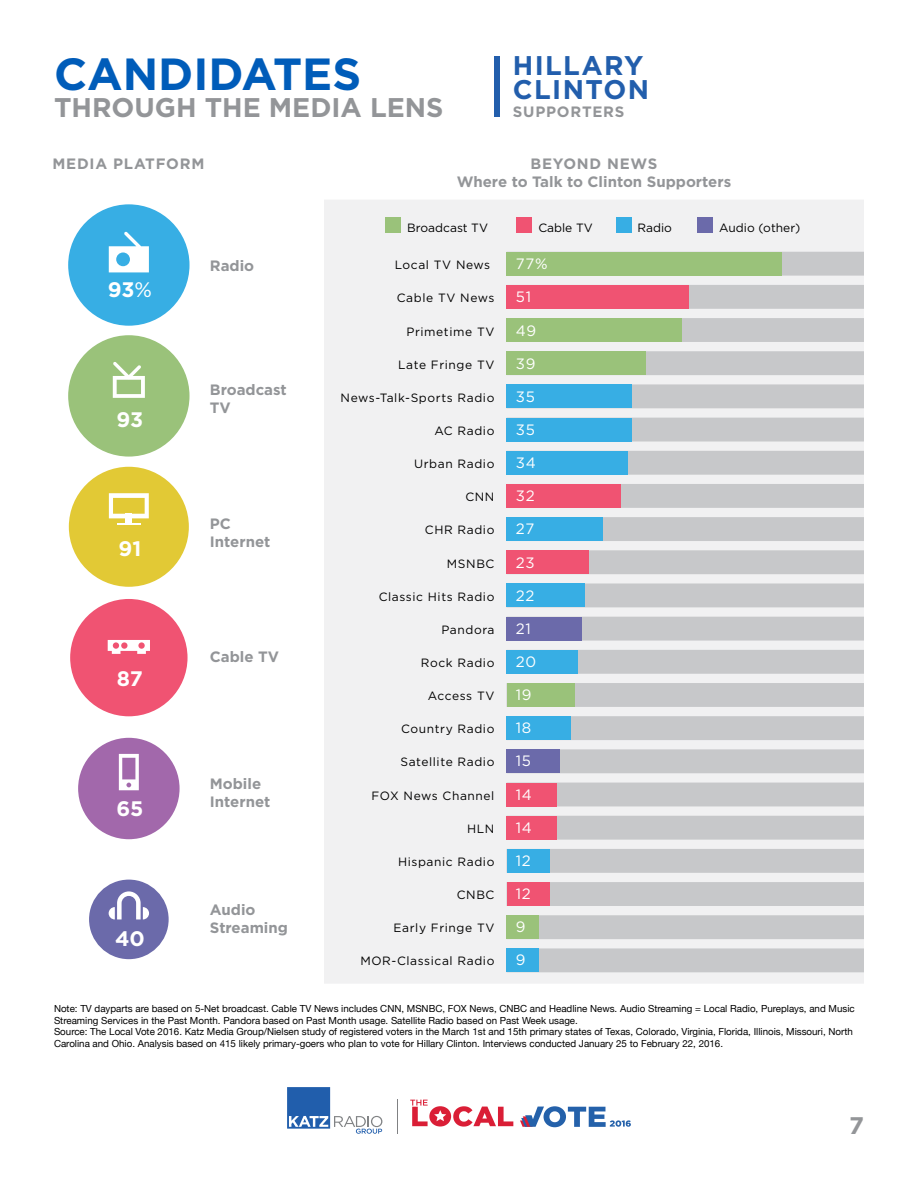
<style>
.page{position:relative;width:918px;height:1188px;background:#fff}
.page>*{position:absolute;margin:0;border:0;box-sizing:border-box;transform-origin:0 0}
.t1{font:700 45px "Gotham";color:#005cb9}
.t2{font:700 27px "Gotham";color:#939598}
.t3{font:700 27px/24px "Gotham";letter-spacing:.05em;color:#225eac}
.t4{font:700 24px "Gotham";color:#939598}
.t5{font:700 21px "Gotham";letter-spacing:-.01em;color:#fff}
.t6{font:700 15px/18px "Gotham";color:#939598}
.t7{font:15px "Gotham";color:#fff}
.t8{font:700 15px "Gotham";letter-spacing:.05em;color:#939598}
.t9{font:12px "Gotham";letter-spacing:.05em;color:#000}
.t10{font:12px "Gotham";color:#000}
.t11{font:9.75px/11.7px "Helvetica Neue";color:#000}
.s1{font-weight:400}
</style>
<div class="page">
<div style="left:324px;top:200px;width:540px;height:783px;background:#f1f1f2"></div>
<div style="left:782px;top:252px;width:82px;height:24px;background:#c7c8ca"></div>
<div style="left:689px;top:285px;width:175px;height:24px;background:#c7c8ca"></div>
<div style="left:682px;top:318px;width:182px;height:24px;background:#c7c8ca"></div>
<div style="left:646px;top:351px;width:218px;height:24px;background:#c7c8ca"></div>
<div style="left:632px;top:384px;width:232px;height:24px;background:#c7c8ca"></div>
<div style="left:632px;top:418px;width:232px;height:24px;background:#c7c8ca"></div>
<div style="left:628px;top:451px;width:236px;height:24px;background:#c7c8ca"></div>
<div style="left:621px;top:484px;width:243px;height:24px;background:#c7c8ca"></div>
<div style="left:603px;top:517px;width:261px;height:24px;background:#c7c8ca"></div>
<div style="left:589px;top:550px;width:275px;height:24px;background:#c7c8ca"></div>
<div style="left:585px;top:584px;width:279px;height:23px;background:#c7c8ca"></div>
<div style="left:582px;top:617px;width:282px;height:24px;background:#c7c8ca"></div>
<div style="left:578px;top:650px;width:286px;height:24px;background:#c7c8ca"></div>
<div style="left:574px;top:683px;width:290px;height:24px;background:#c7c8ca"></div>
<div style="left:571px;top:716px;width:293px;height:24px;background:#c7c8ca"></div>
<div style="left:560px;top:749px;width:304px;height:24px;background:#c7c8ca"></div>
<div style="left:557px;top:783px;width:307px;height:23px;background:#c7c8ca"></div>
<div style="left:557px;top:816px;width:307px;height:24px;background:#c7c8ca"></div>
<div style="left:549px;top:849px;width:315px;height:24px;background:#c7c8ca"></div>
<div style="left:549px;top:882px;width:315px;height:24px;background:#c7c8ca"></div>
<div style="left:539px;top:915px;width:325px;height:24px;background:#c7c8ca"></div>
<div style="left:539px;top:948px;width:325px;height:24px;background:#c7c8ca"></div>
<div style="left:385px;top:217px;width:16px;height:16px;background:#9ac27a"></div>
<div style="left:516px;top:217px;width:16px;height:16px;background:#f05372"></div>
<div style="left:616px;top:217px;width:15px;height:16px;background:#37aee4"></div>
<div style="left:697px;top:217px;width:16px;height:16px;background:#6b6aaa"></div>
<div style="left:68px;top:335px;width:122px;height:122px;background:#9ac27a;border-radius:61px"></div>
<div style="left:70px;top:599px;width:118px;height:117px;background:#f05372;border-radius:59px"></div>
<div style="left:69px;top:467px;width:120px;height:120px;background:#e2c935;border-radius:60px"></div>
<div style="left:78px;top:738px;width:102px;height:101px;background:#a268ab;border-radius:51px"></div>
<div style="left:89px;top:880px;width:80px;height:79px;background:#6b6aaa;border-radius:40px"></div>
<div style="left:68px;top:204px;width:122px;height:122px;background:#37aee4;border-radius:50%"></div>
<div style="left:507px;top:252px;width:275px;height:24px;background:#9ac27a"></div>
<div style="left:507px;top:285px;width:182px;height:24px;background:#f05372"></div>
<div style="left:507px;top:318px;width:175px;height:24px;background:#9ac27a"></div>
<div style="left:507px;top:351px;width:139px;height:24px;background:#9ac27a"></div>
<div style="left:507px;top:384px;width:125px;height:24px;background:#37aee4"></div>
<div style="left:507px;top:418px;width:125px;height:24px;background:#37aee4"></div>
<div style="left:507px;top:451px;width:121px;height:24px;background:#37aee4"></div>
<div style="left:507px;top:484px;width:114px;height:24px;background:#f05372"></div>
<div style="left:507px;top:517px;width:96px;height:24px;background:#37aee4"></div>
<div style="left:507px;top:550px;width:82px;height:24px;background:#f05372"></div>
<div style="left:507px;top:584px;width:78px;height:23px;background:#37aee4"></div>
<div style="left:507px;top:617px;width:75px;height:24px;background:#6b6aaa"></div>
<div style="left:507px;top:650px;width:71px;height:24px;background:#37aee4"></div>
<div style="left:507px;top:683px;width:67px;height:24px;background:#9ac27a"></div>
<div style="left:507px;top:716px;width:64px;height:24px;background:#37aee4"></div>
<div style="left:507px;top:749px;width:53px;height:24px;background:#6b6aaa"></div>
<div style="left:507px;top:783px;width:50px;height:23px;background:#f05372"></div>
<div style="left:507px;top:816px;width:50px;height:24px;background:#f05372"></div>
<div style="left:507px;top:849px;width:42px;height:24px;background:#37aee4"></div>
<div style="left:507px;top:882px;width:42px;height:24px;background:#f05372"></div>
<div style="left:507px;top:915px;width:32px;height:24px;background:#9ac27a"></div>
<div style="left:507px;top:948px;width:32px;height:24px;background:#37aee4"></div>
<svg style="left:109px;top:232px;width:40px;height:40px"></svg>
<svg style="left:109px;top:493px;width:40px;height:25px"></svg>
<div style="left:126px;top:514px;width:6px;height:11px;background:#fff"></div>
<hr style="left:117px;top:523px;width:24px;height:2px;background:#fff">
<svg style="left:119px;top:754px;width:20px;height:36px"></svg>
<svg style="left:113px;top:362px;width:32px;height:36px"></svg>
<svg style="left:108px;top:640px;width:42px;height:14px"></svg>
<svg style="left:109px;top:891px;width:40px;height:28px"></svg>
<div style="left:494px;top:56px;width:6px;height:61px;background:#225eac"></div>
<hr style="left:398px;top:1100px;width:1px;height:34px;background:#808183">
<svg style="left:520px;top:1106px;width:111px;height:21px"></svg>
<svg style="left:410px;top:1100px;width:103px;height:27px"></svg>
<svg style="left:287px;top:1087px;width:95px;height:47px"></svg>
<h1 class="t1" style="left:54px;top:44px;width:309px">CANDIDATES</h1>
<h2 class="t2" style="left:54px;top:90px;width:391px">THROUGH THE MEDIA LENS</h2>
<h2 class="t3" style="left:513px;top:53px;width:138px">HILLARY<br>CLINTON</h2>
<h3 class="t8" style="left:513px;top:102px;width:113px">SUPPORTERS</h3>
<h3 class="t8" style="left:53px;top:154px;width:153px">MEDIA PLATFORM</h3>
<h3 class="t6" style="left:457px;top:154px;width:276px;text-align:center">BEYOND NEWS<br>Where to Talk to Clinton Supporters</h3>
<h3 class="t5" style="left:108px;top:276px;width:46px">93<span class="s1">%</span></h3>
<h3 class="t5" style="left:117px;top:405px;width:28px">93</h3>
<h3 class="t5" style="left:119px;top:535px;width:24px">91</h3>
<h3 class="t5" style="left:117px;top:665px;width:28px">87</h3>
<h3 class="t5" style="left:116px;top:795px;width:29px">65</h3>
<h3 class="t5" style="left:115px;top:924px;width:31px">40</h3>
<h3 class="t6" style="left:210px;top:256px;width:46px">Radio</h3>
<h3 class="t6" style="left:210px;top:381px;width:78px">Broadcast<br>TV</h3>
<h3 class="t6" style="left:210px;top:515px;width:62px">PC<br>Internet</h3>
<h3 class="t6" style="left:210px;top:647px;width:71px">Cable TV</h3>
<h3 class="t6" style="left:210px;top:774px;width:62px">Mobile<br>Internet</h3>
<h3 class="t6" style="left:210px;top:901px;width:80px">Audio<br>Streaming</h3>
<p class="t10" style="left:407px;top:220px;width:82px">Broadcast TV</p>
<p class="t9" style="left:538px;top:220px;width:56px">Cable TV</p>
<p class="t9" style="left:637px;top:220px;width:36px">Radio</p>
<p class="t10" style="left:719px;top:220px;width:83px">Audio (other)</p>
<p class="t9" style="left:395px;top:257px;width:97px">Local TV News</p>
<p class="t9" style="left:397px;top:290px;width:99px">Cable TV News</p>
<p class="t9" style="left:406px;top:324px;width:90px">Primetime TV</p>
<p class="t9" style="left:398px;top:357px;width:98px">Late Fringe TV</p>
<p class="t9" style="left:341px;top:390px;width:155px">News-Talk-Sports Radio</p>
<p class="t9" style="left:434px;top:423px;width:62px">AC Radio</p>
<p class="t9" style="left:414px;top:456px;width:82px">Urban Radio</p>
<p class="t9" style="left:465px;top:489px;width:31px">CNN</p>
<p class="t9" style="left:425px;top:522px;width:71px">CHR Radio</p>
<p class="t9" style="left:447px;top:556px;width:49px">MSNBC</p>
<p class="t9" style="left:379px;top:589px;width:117px">Classic Hits Radio</p>
<p class="t9" style="left:441px;top:622px;width:55px">Pandora</p>
<p class="t9" style="left:421px;top:655px;width:75px">Rock Radio</p>
<p class="t9" style="left:428px;top:688px;width:68px">Access TV</p>
<p class="t9" style="left:401px;top:721px;width:95px">Country Radio</p>
<p class="t9" style="left:400px;top:755px;width:96px">Satellite Radio</p>
<p class="t9" style="left:372px;top:788px;width:124px">FOX News Channel</p>
<p class="t9" style="left:467px;top:821px;width:29px">HLN</p>
<p class="t9" style="left:398px;top:854px;width:98px">Hispanic Radio</p>
<p class="t9" style="left:457px;top:887px;width:39px">CNBC</p>
<p class="t9" style="left:394px;top:920px;width:102px">Early Fringe TV</p>
<p class="t9" style="left:360px;top:953px;width:135px">MOR-Classical Radio</p>
<h3 class="t7" style="left:516px;top:254px;width:33px">77%</h3>
<h3 class="t7" style="left:516px;top:287px;width:17px">51</h3>
<h3 class="t7" style="left:516px;top:321px;width:22px">49</h3>
<h3 class="t7" style="left:516px;top:354px;width:21px">39</h3>
<h3 class="t7" style="left:516px;top:387px;width:21px">35</h3>
<h3 class="t7" style="left:516px;top:420px;width:21px">35</h3>
<h3 class="t7" style="left:516px;top:453px;width:22px">34</h3>
<h3 class="t7" style="left:516px;top:486px;width:20px">32</h3>
<h3 class="t7" style="left:516px;top:520px;width:20px">27</h3>
<h3 class="t7" style="left:516px;top:553px;width:20px">23</h3>
<h3 class="t7" style="left:516px;top:586px;width:20px">22</h3>
<h3 class="t7" style="left:516px;top:619px;width:17px">21</h3>
<h3 class="t7" style="left:516px;top:652px;width:22px">20</h3>
<h3 class="t7" style="left:516px;top:685px;width:17px">19</h3>
<h3 class="t7" style="left:516px;top:718px;width:17px">18</h3>
<h3 class="t7" style="left:516px;top:752px;width:17px">15</h3>
<h3 class="t7" style="left:516px;top:785px;width:18px">14</h3>
<h3 class="t7" style="left:516px;top:818px;width:18px">14</h3>
<h3 class="t7" style="left:516px;top:851px;width:17px">12</h3>
<h3 class="t7" style="left:516px;top:884px;width:17px">12</h3>
<h3 class="t7" style="left:516px;top:917px;width:11px">9</h3>
<h3 class="t7" style="left:516px;top:950px;width:11px">9</h3>
<p class="t11" style="left:54px;top:1003px;width:802px">Note: TV dayparts are based on 5-Net broadcast. Cable TV News includes CNN, MSNBC, FOX News, CNBC and Headline News. Audio Streaming = Local Radio, Pureplays, and Music Streaming Services in the Past Month. Pandora based on Past Month usage. Satellite Radio based on Past Week usage.<br>Source: The Local Vote 2016. Katz Media Group/Nielsen study of registered voters in the March 1st and 15th primary states of Texas, Colorado, Virginia, Florida, Illinois, Missouri, North Carolina and Ohio. Analysis based on 415 likely primary-goers who plan to vote for Hillary Clinton. Interviews conducted January 25 to February 22, 2016.</p>
<h3 class="t4" style="left:849px;top:1110px;width:16px">7</h3>
</div>
